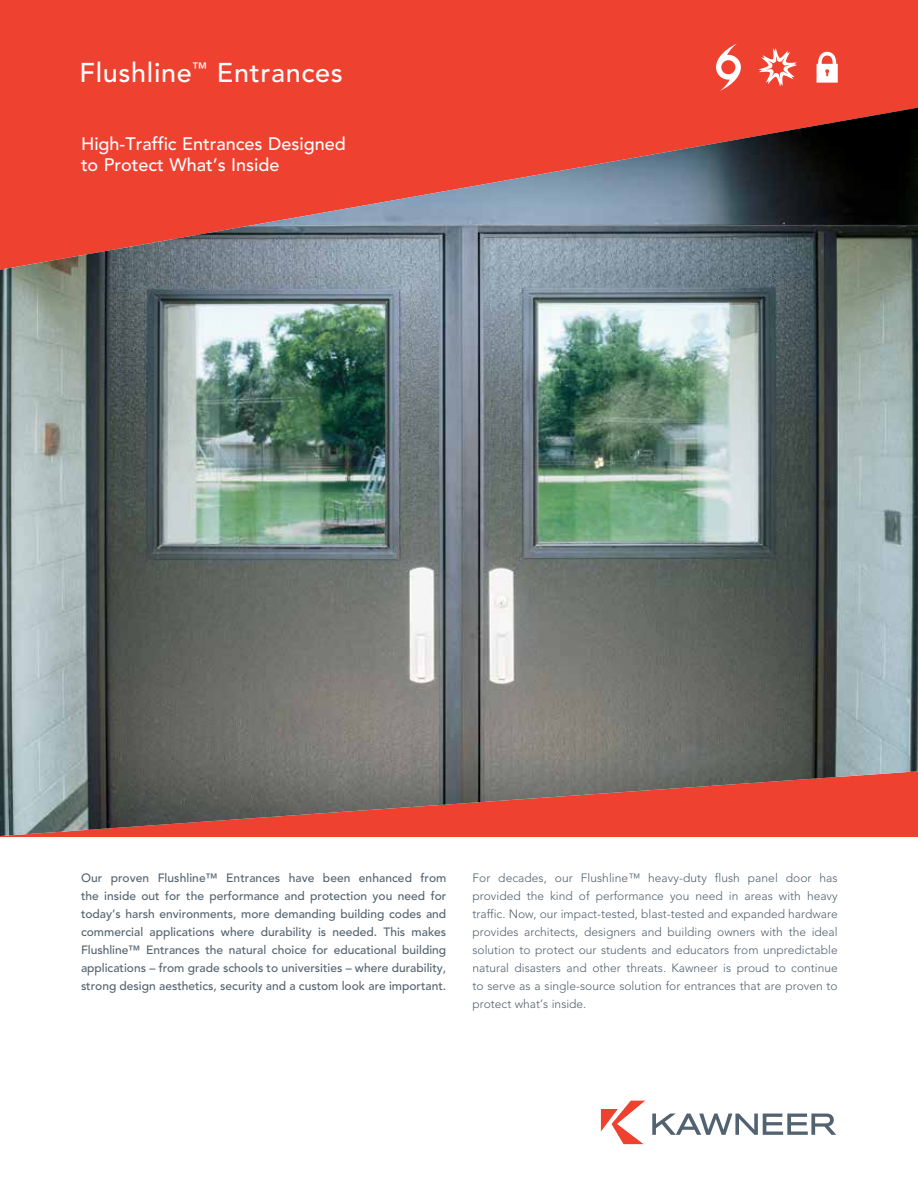
<style>
.page{position:relative;width:918px;height:1188px;background:#fff}
.page>*{position:absolute;margin:0;border:0;box-sizing:border-box;transform-origin:0 0}
.t1{font:500 27px "Avenir";letter-spacing:.025em;color:#fff}
.t2{font:500 18px/21.6px "Avenir";color:#fff}
.t3{font:300 12px/18px "Avenir";color:#53626f;text-align:justify}
.t4{font:500 12px/18px "Avenir";color:#53626f;text-align:justify}
</style>
<div class="page">
<div style="left:0;top:0;width:918px;height:837px;background:#ef4130"></div>
<img style="left:0;top:108px;width:918px;height:728px">
<svg style="left:601px;top:1101px;width:44px;height:43px"></svg>
<svg style="left:652px;top:1114px;width:184px;height:21px"></svg>
<svg style="left:817px;top:52px;width:21px;height:31px"></svg>
<svg style="left:716px;top:43px;width:25px;height:48px"></svg>
<svg style="left:758px;top:48px;width:39px;height:39px"></svg>
<h1 class="t1" style="left:80px;top:57px;width:265px">Flushline<sup>™</sup> Entrances</h1>
<h2 class="t2" style="left:81px;top:133px;width:266px">High-Traffic Entrances Designed to Protect What’s Inside</h2>
<p class="t4" style="left:81px;top:869px;width:367px">Our proven Flushline™ Entrances have been enhanced from the inside out for the performance and protection you need for today’s harsh environments, more demanding building codes and commercial applications where durability is needed. This makes Flushline™ Entrances the natural choice for educational building applications – from grade schools to universities – where durability, strong design aesthetics, security and a custom look are important.</p>
<p class="t3" style="left:472px;top:869px;width:367px">For decades, our Flushline™ heavy-duty flush panel door has provided the kind of performance you need in areas with heavy traffic. Now, our impact-tested, blast-tested and expanded hardware provides architects, designers and building owners with the ideal solution to protect our students and educators from unpredictable natural disasters and other threats. Kawneer is proud to continue to serve as a single-source solution for entrances that are proven to protect what’s inside.</p>
</div>
